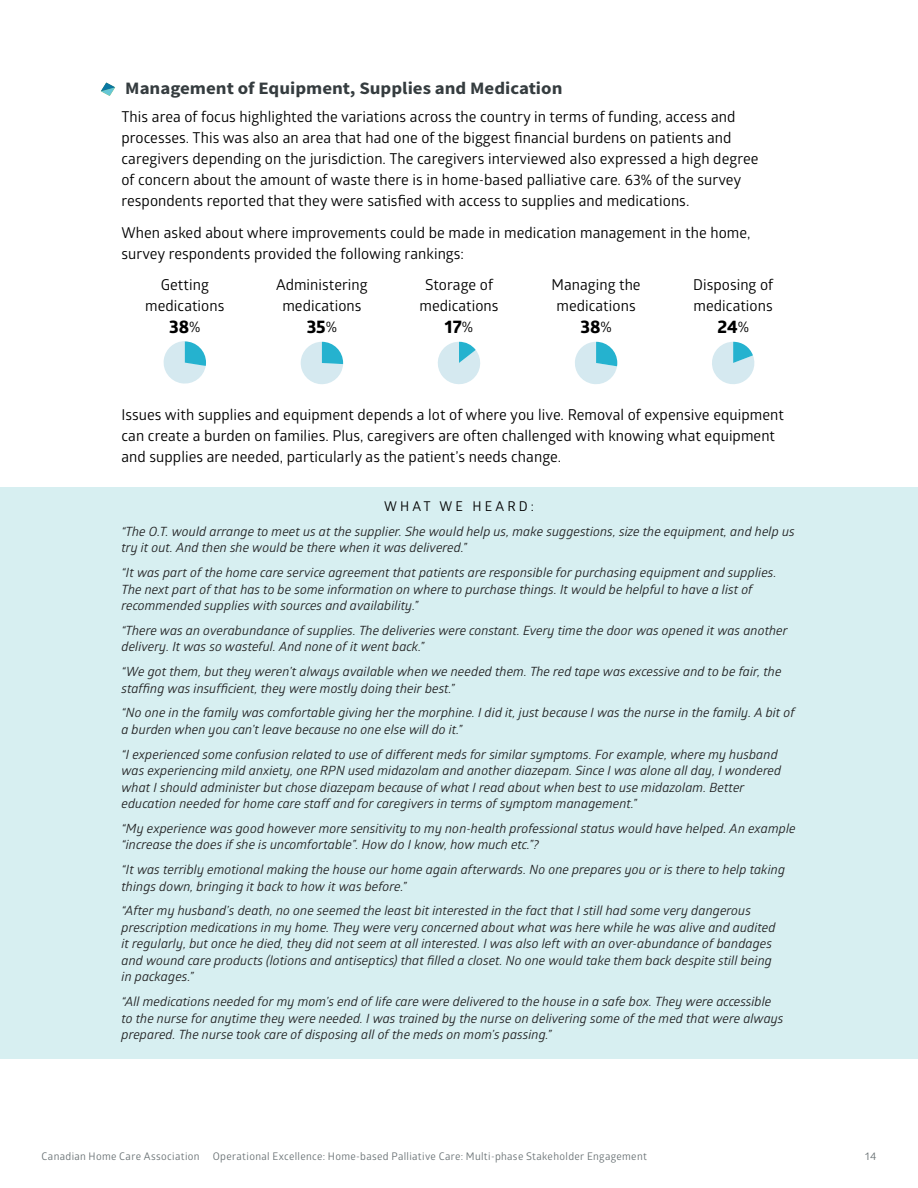
<style>
.page{position:relative;width:918px;height:1188px;background:#fff}
.page>*{position:absolute;margin:0;border:0;box-sizing:border-box;transform-origin:0 0}
.t1{font:700 18px "Globerx";color:#000}
.t2{font:700 17.4px "Source Sans Pro";color:#353c3f;scale:1.08 1}
.t3{font:15px/21px "Glober";letter-spacing:.005em;color:#000}
.t4{font:13.5px "Glober";letter-spacing:.235em;color:#000}
.t5{font:italic 12.75px/16.5px "Glober";letter-spacing:.01em;color:#222223}
.t6{font:10.95px "Glober";color:#6a7275}
.t7{font:10.5px "Glober";letter-spacing:.03em;color:#6a7275}
.s1{font-family:"Glober";font-weight:400;font-size:15px}
</style>
<div class="page">
<svg style="left:101px;top:83px;width:14px;height:13px"></svg>
<svg style="left:163px;top:341px;width:43px;height:43px"></svg>
<svg style="left:300px;top:342px;width:43px;height:42px"></svg>
<svg style="left:438px;top:342px;width:42px;height:42px"></svg>
<svg style="left:575px;top:342px;width:42px;height:42px"></svg>
<svg style="left:712px;top:342px;width:43px;height:42px"></svg>
<div style="left:0;top:487px;width:918px;height:572px;background:#d7eff1"></div>
<h2 class="t2" style="left:125px;top:77px;width:406px">Management of Equipment, Supplies and Medication</h2>
<p class="t3" style="left:122px;top:105px;width:638px">This area of focus highlighted the variations across the country in terms of funding, access and processes. This was also an area that had one of the biggest financial burdens on patients and caregivers depending on the jurisdiction. The caregivers interviewed also expressed a high degree of concern about the amount of waste there is in home-based palliative care. 63% of the survey respondents reported that they were satisfied with access to supplies and medications.</p>
<p class="t3" style="left:122px;top:222px;width:631px">When asked about where improvements could be made in medication management in the home, survey respondents provided the following rankings:</p>
<p class="t3" style="left:145px;top:273px;width:81px;text-align:center">Getting medications</p>
<h1 class="t1" style="left:169px;top:314px;width:33px">38<span class="s1">%</span></h1>
<p class="t3" style="left:276px;top:273px;width:93px;text-align:center">Administering medications</p>
<h1 class="t1" style="left:307px;top:314px;width:32px">35<span class="s1">%</span></h1>
<p class="t3" style="left:419px;top:273px;width:81px;text-align:center">Storage of medications</p>
<h1 class="t1" style="left:445px;top:314px;width:30px">17<span class="s1">%</span></h1>
<p class="t3" style="left:552px;top:273px;width:91px;text-align:center">Managing the medications</p>
<h1 class="t1" style="left:580px;top:314px;width:33px">38<span class="s1">%</span></h1>
<p class="t3" style="left:693px;top:273px;width:82px">Disposing of medications</p>
<h1 class="t1" style="left:717px;top:314px;width:33px">24<span class="s1">%</span></h1>
<p class="t3" style="left:122px;top:404px;width:664px">Issues with supplies and equipment depends a lot of where you live. Removal of expensive equipment can create a burden on families. Plus, caregivers are often challenged with knowing what equipment and supplies are needed, particularly as the patient’s needs change.</p>
<p class="t4" style="left:384px;top:497px;width:151px">WHAT WE HEARD:</p>
<p class="t5" style="left:122px;top:522px;width:675px">“The O.T. would arrange to meet us at the supplier. She would help us, make suggestions, size the equipment, and help us try it out. And then she would be there when it was delivered.”</p>
<p class="t5" style="left:122px;top:564px;width:657px">“It was part of the home care service agreement that patients are responsible for purchasing equipment and supplies.<br>The next part of that has to be some information on where to purchase things. It would be helpful to have a list of recommended supplies with sources and availability.”</p>
<p class="t5" style="left:122px;top:621px;width:668px">“There was an overabundance of supplies. The deliveries were constant. Every time the door was opened it was another delivery. It was so wasteful. And none of it went back.”</p>
<p class="t5" style="left:122px;top:663px;width:661px">“We got them, but they weren’t always available when we needed them. The red tape was excessive and to be fair, the staffing was insufficient, they were mostly doing their best.”</p>
<p class="t5" style="left:122px;top:704px;width:675px">“No one in the family was comfortable giving her the morphine. I did it, just because I was the nurse in the family. A bit of a burden when you can’t leave because no one else will do it.”</p>
<p class="t5" style="left:122px;top:745px;width:661px">“I experienced some confusion related to use of different meds for similar symptoms. For example, where my husband was experiencing mild anxiety, one RPN used midazolam and another diazepam. Since I was alone all day, I wondered what I should administer but chose diazepam because of what I read about when best to use midazolam. Better education needed for home care staff and for caregivers in terms of symptom management.”</p>
<p class="t5" style="left:122px;top:819px;width:676px">“My experience was good however more sensitivity to my non-health professional status would have helped. An example “increase the does if she is uncomfortable”. How do I know, how much etc.”?</p>
<p class="t5" style="left:122px;top:861px;width:665px">“It was terribly emotional making the house our home again afterwards. No one prepares you or is there to help taking things down, bringing it back to how it was before.”</p>
<p class="t5" style="left:122px;top:902px;width:656px">“After my husband’s death, no one seemed the least bit interested in the fact that I still had some very dangerous prescription medications in my home. They were very concerned about what was here while he was alive and audited it regularly, but once he died, they did not seem at all interested. I was also left with an over-abundance of bandages and wound care products (lotions and antiseptics) that filled a closet. No one would take them back despite still being in packages.”</p>
<p class="t5" style="left:122px;top:993px;width:664px">“All medications needed for my mom’s end of life care were delivered to the house in a safe box. They were accessible to the nurse for anytime they were needed. I was trained by the nurse on delivering some of the med that were always prepared. The nurse took care of disposing all of the meds on mom’s passing.”</p>
<p class="t7" style="left:42px;top:1149px;width:607px">Canadian Home Care Association Operational Excellence: Home-based Palliative Care: Multi-phase Stakeholder Engagement</p>
<p class="t6" style="left:865px;top:1148px;width:13px">14</p>
</div>
